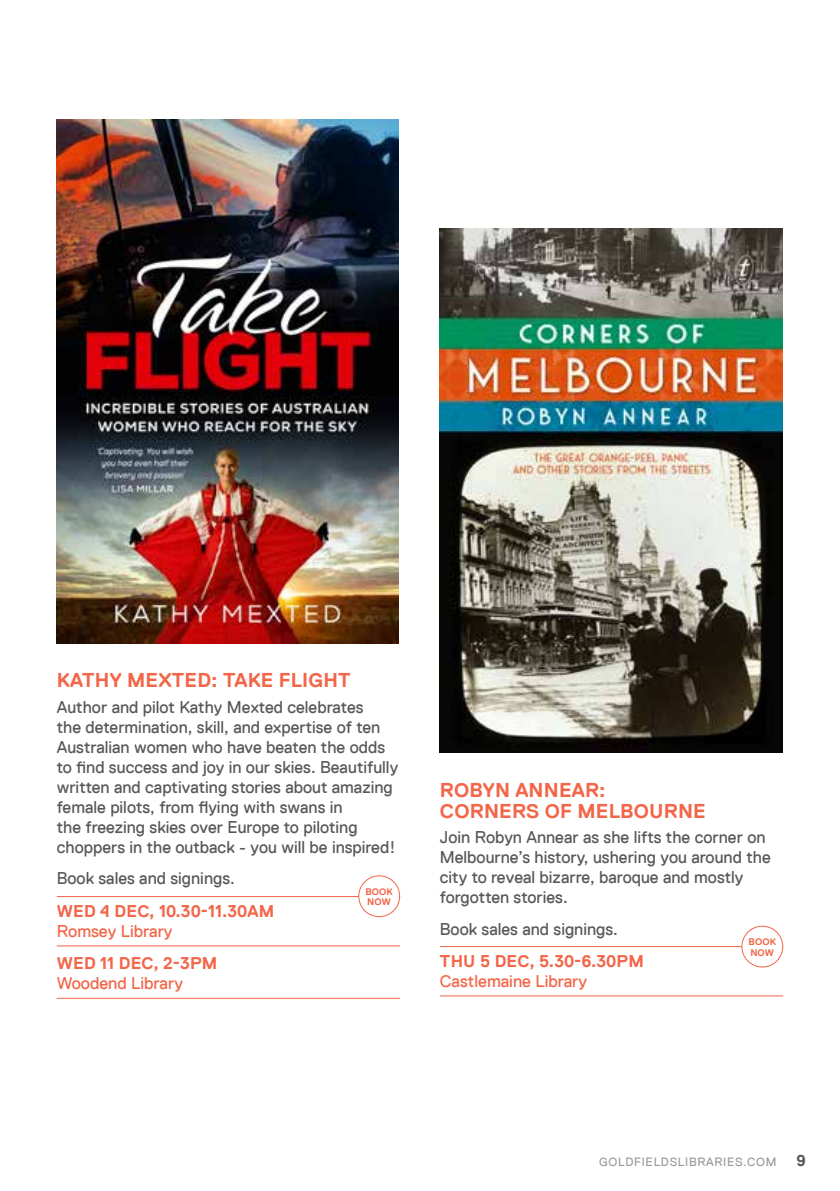
<style>
.page{position:relative;width:840px;height:1191px;background:#fff}
.page>*{position:absolute;margin:0;border:0;box-sizing:border-box;transform-origin:0 0}
.t1{font:700 20px/21px "Replica";letter-spacing:.01em;color:#f26649}
.t2{font:17px/20px "Replica";color:#58595b}
.t3{font:700 17px "Replica";letter-spacing:.01em;color:#f26649}
.t4{font:17px "Replica";color:#f26649}
.t5{font:12px "Replica";letter-spacing:.06em;color:#97999c}
.t6{font:700 9.6px/10.8px "Replica";letter-spacing:.01em;color:#f26649}
.s1{font-weight:700;font-size:16px;color:#58595b}
</style>
<div class="page">
<hr style="left:439px;top:946px;width:343px;height:1px;background:#f26649">
<hr style="left:439px;top:995px;width:343px;height:1px;background:#f26649">
<div style="left:741px;top:926px;width:41px;height:41px;background:#fff;border-radius:50%"></div>
<div style="left:741px;top:925px;width:41px;height:42px;border:1px solid #f26649;border-radius:50%"></div>
<img style="left:439px;top:228px;width:342px;height:525px">
<hr style="left:57px;top:896px;width:343px;height:1px;background:#f26649">
<hr style="left:57px;top:945px;width:343px;height:1px;background:#f26649">
<hr style="left:57px;top:997px;width:343px;height:1px;background:#f26649">
<div style="left:358px;top:876px;width:41px;height:40px;background:#fff;border-radius:50%"></div>
<div style="left:358px;top:875px;width:42px;height:42px;border:1px solid #f26649;border-radius:50%"></div>
<img style="left:57px;top:119px;width:341px;height:525px">
<p class="t1" style="left:57px;top:670px;width:295px">KATHY MEXTED: TAKE FLIGHT</p>
<p class="t2" style="left:57px;top:697px;width:343px">Author and pilot Kathy Mexted celebrates<br>the determination, skill, and expertise of ten Australian women who have beaten the odds to find success and joy in our skies. Beautifully written and captivating stories about amazing female pilots, from flying with swans in<br>the freezing skies over Europe to piloting choppers in the outback - you will be inspired!</p>
<p class="t2" style="left:57px;top:868px;width:179px">Book sales and signings.</p>
<p class="t3" style="left:57px;top:901px;width:219px">WED 4 DEC, 10.30-11.30AM</p>
<p class="t4" style="left:57px;top:921px;width:117px">Romsey Library</p>
<p class="t3" style="left:57px;top:954px;width:162px">WED 11 DEC, 2-3PM</p>
<p class="t4" style="left:57px;top:974px;width:128px">Woodend Library</p>
<p class="t6" style="left:365px;top:886px;width:29px">BOOK<br>NOW</p>
<p class="t1" style="left:439px;top:779px;width:267px">ROBYN ANNEAR:<br>CORNERS OF MELBOURNE</p>
<p class="t2" style="left:439px;top:827px;width:332px">Join Robyn Annear as she lifts the corner on Melbourne’s history, ushering you around the city to reveal bizarre, baroque and mostly forgotten stories.</p>
<p class="t2" style="left:439px;top:918px;width:179px">Book sales and signings.</p>
<p class="t3" style="left:439px;top:951px;width:205px">THU 5 DEC, 5.30-6.30PM</p>
<p class="t4" style="left:439px;top:971px;width:149px">Castlemaine Library</p>
<p class="t6" style="left:748px;top:936px;width:29px">BOOK<br>NOW</p>
<p class="t5" style="left:599px;top:1155px;width:208px">GOLDFIELDSLIBRARIES.COM <span class="s1">9</span></p>
</div>
